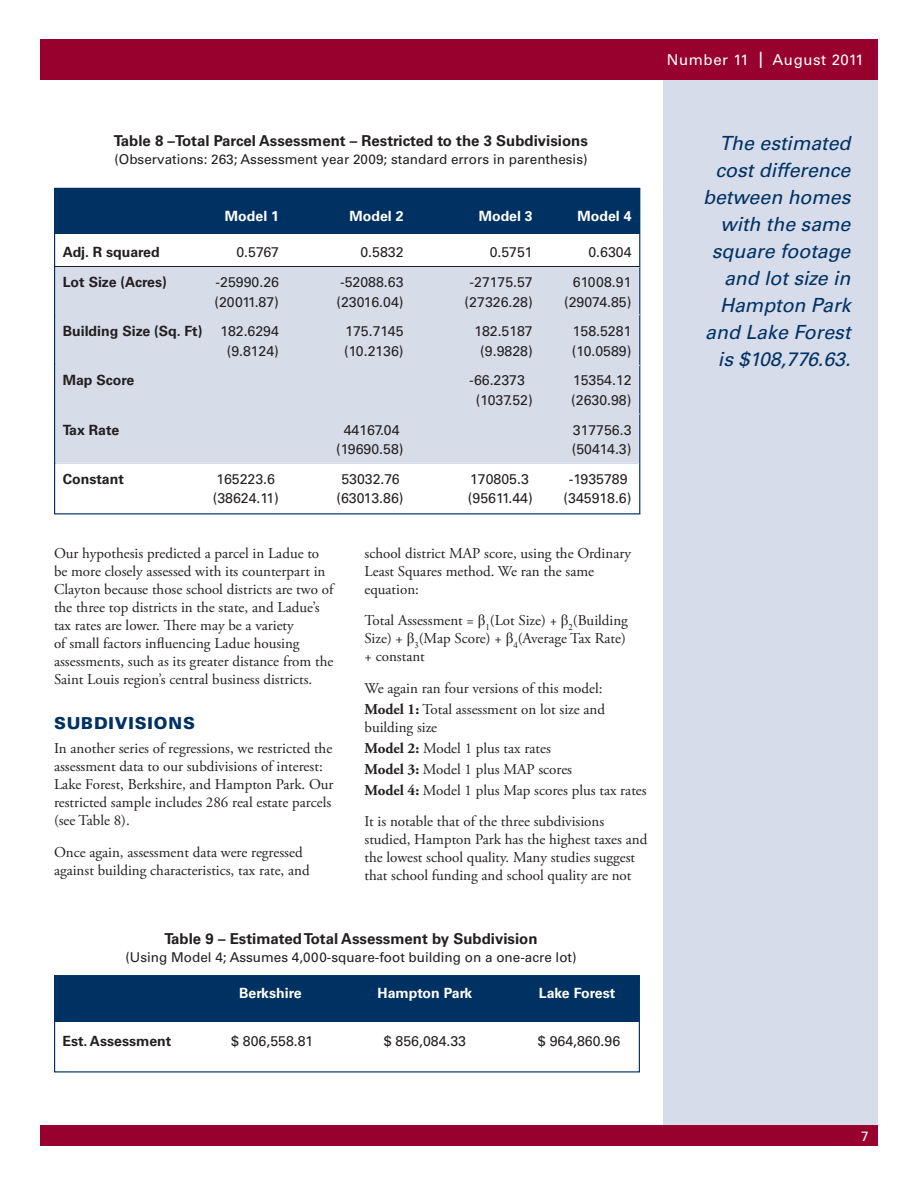
<style>
.page{position:relative;width:918px;height:1188px;background:#fff}
.page>*{position:absolute;margin:0;border:0;box-sizing:border-box;transform-origin:0 0}
.t1{font:italic 19.5px/27px "Univers";color:#003163;text-align:right}
.t2{font:900 16.5px "Univers";letter-spacing:.05em;color:#003163}
.t3{font:15px/18px "Adobe Garamond Pro";color:#231f20}
.t4{font:700 15px "Univers";color:#231f20}
.t5{font:15px "Univers";letter-spacing:.04em;color:#fff}
.t6{font:14.1px "Univers";color:#231f20}
.t7{font:700 14.1px "Univers";color:#231f20}
.t8{font:700 14.1px "Univers";color:#fff}
.t9{font:13.5px "Univers";color:#231f20}
.t10{font:13.5px "Univers";color:#fff}
.s1{font-size:22.5px}
.s2{font-family:"Times New Roman"}
.s3{font-weight:700}
</style>
<div class="page">
<div style="left:663px;top:79px;width:215px;height:1047px;background:#d6dce9"></div>
<div style="left:40px;top:39px;width:838px;height:40px;background:#98012d"></div>
<div style="left:40px;top:1126px;width:838px;height:20px;background:#98012d"></div>
<svg style="left:54px;top:188px;width:586px;height:326px;fill:#d7dce9"></svg>
<div style="left:55px;top:188px;width:585px;height:46px;background:#003163"></div>
<svg style="left:55px;top:267px;width:585px;height:1px"></svg>
<hr style="left:55px;top:315px;width:584px;height:1px;background:#d7dce9">
<hr style="left:55px;top:364px;width:584px;height:1px;background:#d7dce9">
<hr style="left:55px;top:413px;width:584px;height:2px;background:#d7dce9">
<hr style="left:55px;top:464px;width:584px;height:1px;background:#231f20">
<svg style="left:55px;top:463px;width:585px;height:1px"></svg>
<div style="left:54px;top:975px;width:586px;height:97px;border:1px solid #003163"></div>
<div style="left:54px;top:976px;width:585px;height:45px;background:#003163"></div>
<p class="t5" style="left:667px;top:51px;width:199px">Number 11 <span class="s1">I</span> August 2011</p>
<p class="t4" style="left:114px;top:132px;width:475px">Table 8 –Total Parcel Assessment – Restricted to the 3 Subdivisions</p>
<p class="t9" style="left:114px;top:151px;width:475px">(Observations: 263; Assessment year 2009; standard errors in parenthesis)</p>
<p class="t8" style="left:225px;top:208px;width:56px">Model 1</p>
<p class="t8" style="left:350px;top:208px;width:56px">Model 2</p>
<p class="t8" style="left:479px;top:208px;width:56px">Model 3</p>
<p class="t8" style="left:577px;top:208px;width:56px">Model 4</p>
<p class="t7" style="left:63px;top:244px;width:98px">Adj. R squared</p>
<p class="t6" style="left:236px;top:244px;width:44px">0.5767</p>
<p class="t6" style="left:360px;top:244px;width:45px">0.5832</p>
<p class="t6" style="left:490px;top:244px;width:45px">0.5751</p>
<p class="t6" style="left:588px;top:244px;width:45px">0.6304</p>
<p class="t7" style="left:63px;top:274px;width:106px">Lot Size (Acres)</p>
<p class="t6" style="left:216px;top:274px;width:65px">-25990.26</p>
<p class="t6" style="left:340px;top:274px;width:65px">-52088.63</p>
<p class="t6" style="left:470px;top:274px;width:65px">-27175.57</p>
<p class="t6" style="left:573px;top:274px;width:60px">61008.91</p>
<p class="t6" style="left:214px;top:293px;width:66px">(20011.87)</p>
<p class="t6" style="left:336px;top:293px;width:69px">(23016.04)</p>
<p class="t6" style="left:465px;top:293px;width:70px">(27326.28)</p>
<p class="t6" style="left:564px;top:293px;width:69px">(29074.85)</p>
<p class="t7" style="left:63px;top:323px;width:141px">Building Size (Sq. Ft)</p>
<p class="t6" style="left:220px;top:323px;width:60px">182.6294</p>
<p class="t6" style="left:345px;top:323px;width:60px">175.7145</p>
<p class="t6" style="left:474px;top:323px;width:60px">182.5187</p>
<p class="t6" style="left:573px;top:323px;width:60px">158.5281</p>
<p class="t6" style="left:227px;top:342px;width:54px">(9.8124)</p>
<p class="t6" style="left:344px;top:342px;width:61px">(10.2136)</p>
<p class="t6" style="left:480px;top:342px;width:54px">(9.9828)</p>
<p class="t6" style="left:572px;top:342px;width:61px">(10.0589)</p>
<p class="t7" style="left:63px;top:372px;width:73px">Map Score</p>
<p class="t6" style="left:469px;top:372px;width:57px">-66.2373</p>
<p class="t6" style="left:573px;top:372px;width:60px">15354.12</p>
<p class="t6" style="left:476px;top:391px;width:58px">(1037.52)</p>
<p class="t6" style="left:571px;top:391px;width:62px">(2630.98)</p>
<p class="t7" style="left:63px;top:421px;width:58px">Tax Rate</p>
<p class="t6" style="left:344px;top:421px;width:57px">44167.04</p>
<p class="t6" style="left:573px;top:421px;width:60px">317756.3</p>
<p class="t6" style="left:336px;top:441px;width:69px">(19690.58)</p>
<p class="t6" style="left:572px;top:441px;width:61px">(50414.3)</p>
<p class="t7" style="left:63px;top:471px;width:63px">Constant</p>
<p class="t6" style="left:216px;top:470px;width:60px">165223.6</p>
<p class="t6" style="left:341px;top:470px;width:60px">53032.76</p>
<p class="t6" style="left:470px;top:470px;width:60px">170805.3</p>
<p class="t6" style="left:569px;top:470px;width:60px">-1935789</p>
<p class="t6" style="left:213px;top:490px;width:68px">(38624.11)</p>
<p class="t6" style="left:336px;top:490px;width:69px">(63013.86)</p>
<p class="t6" style="left:468px;top:490px;width:66px">(95611.44)</p>
<p class="t6" style="left:564px;top:490px;width:69px">(345918.6)</p>
<p class="t3" style="left:54px;top:544px;width:281px">Our hypothesis predicted a parcel in Ladue to be more closely assessed with its counterpart in Clayton because those school districts are two of the three top districts in the state, and Ladue’s tax rates are lower. There may be a variety<br>of small factors influencing Ladue housing assessments, such as its greater distance from the Saint Louis region’s central business districts.</p>
<p class="t2" style="left:54px;top:712px;width:143px">SUBDIVISIONS</p>
<p class="t3" style="left:54px;top:740px;width:281px">In another series of regressions, we restricted the assessment data to our subdivisions of interest:<br>Lake Forest, Berkshire, and Hampton Park. Our restricted sample includes 286 real estate parcels (see Table 8).</p>
<p class="t3" style="left:54px;top:844px;width:257px">Once again, assessment data were regressed against building characteristics, tax rate, and</p>
<p class="t3" style="left:364px;top:544px;width:268px">school district MAP score, using the Ordinary<br>Least Squares method. We ran the same equation:</p>
<p class="t3" style="left:364px;top:612px;width:265px">Total Assessment = <span class="s2">β</span><sub>1</sub>(Lot Size) + <span class="s2">β</span><sub>2</sub>(Building<br>Size) + <span class="s2">β</span><sub>3</sub>(Map Score) + <span class="s2">β</span><sub>4</sub>(Average Tax Rate) + constant</p>
<p class="t3" style="left:365px;top:678px;width:242px;line-height:21px">We again ran four versions of this model:<br><span class="s3">Model 1:</span> Total assessment on lot size and</p>
<p class="t3" style="left:365px;top:717px;width:284px;line-height:21px">building size<br><span class="s3">Model 2:</span> Model 1 plus tax rates<br><span class="s3">Model 3:</span> Model 1 plus MAP scores<br><span class="s3">Model 4:</span> Model 1 plus Map scores plus tax rates</p>
<p class="t3" style="left:365px;top:813px;width:284px">It is notable that of the three subdivisions studied, Hampton Park has the highest taxes and the lowest school quality. Many studies suggest that school funding and school quality are not</p>
<p class="t4" style="left:164px;top:930px;width:375px">Table 9 – Estimated Total Assessment by Subdivision</p>
<p class="t9" style="left:125px;top:949px;width:453px">(Using Model 4; Assumes 4,000-square-foot building on a one-acre lot)</p>
<p class="t8" style="left:239px;top:984px;width:64px">Berkshire</p>
<p class="t8" style="left:378px;top:984px;width:96px">Hampton Park</p>
<p class="t8" style="left:539px;top:984px;width:78px">Lake Forest</p>
<p class="t7" style="left:62px;top:1033px;width:110px">Est. Assessment</p>
<p class="t6" style="left:231px;top:1033px;width:84px">$ 806,558.81</p>
<p class="t6" style="left:384px;top:1033px;width:84px">$ 856,084.33</p>
<p class="t6" style="left:538px;top:1033px;width:84px">$ 964,860.96</p>
<h1 class="t1" style="left:703px;top:129px;width:149px">The estimated cost difference between homes with the same square footage and lot size in<br>Hampton Park and Lake Forest is $108,776.63.</h1>
<p class="t10" style="left:861px;top:1128px;width:9px">7</p>
</div>
